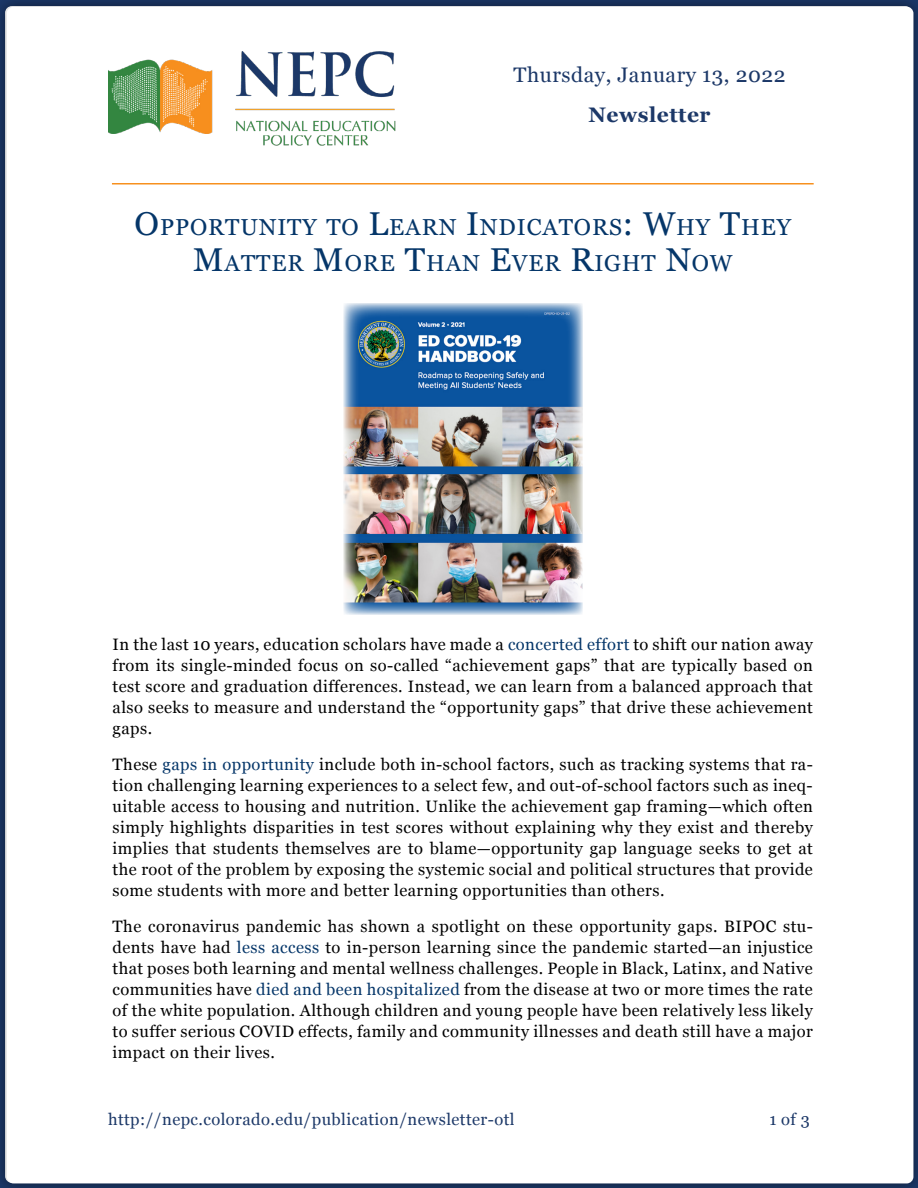
<style>
.page{position:relative;width:918px;height:1188px;background:#fff}
.page>*{position:absolute;margin:0;border:0;box-sizing:border-box;transform-origin:0 0}
.t1{font:23.1px/36px "Georgia";letter-spacing:.04em;color:#053669}
.t2{font:21px "Georgia";letter-spacing:.025em;color:#1c3868}
.t3{font:700 21px "Georgia";letter-spacing:.025em;color:#1c3868}
.t4{font:16.5px/21px "Georgia";letter-spacing:.025em;color:#000;text-align:justify}
.t5{font:16.5px "Georgia";letter-spacing:.025em;color:#1c3868}
.s1{font-size:33px}
.s2{color:#053669}
</style>
<div class="page">
<div style="left:0;top:0;width:918px;height:1188px;background:#000;opacity:.25"></div>
<div style="left:7px;top:7px;width:906px;height:1176px;background:#fff;border-radius:7px"></div>
<hr style="left:112px;top:183px;width:702px;height:1px;background:#f7901e">
<img style="left:343px;top:303px;width:240px;height:312px">
<img style="left:108px;top:51px;width:288px;height:95px">
<p class="t2" style="left:514px;top:59px;width:273px">Thursday, January 13, 2022</p>
<p class="t3" style="left:588px;top:99px;width:124px">Newsletter</p>
<h1 class="t1" style="left:193px;top:208px;width:599px;text-indent:-59px"><span class="s1">O</span>PPORTUNITY TO <span class="s1">L</span>EARN <span class="s1">I</span>NDICATORS<span class="s1">: W</span>HY <span class="s1">T</span>HEY<br><span class="s1">M</span>ATTER <span class="s1">M</span>ORE <span class="s1">T</span>HAN <span class="s1">E</span>VER <span class="s1">R</span>IGHT <span class="s1">N</span>OW</h1>
<p class="t4" style="left:113px;top:633px;width:702px">In the last 10 years, education scholars have made a <span class="s2">concerted effort</span> to shift our nation away from its single-minded focus on so-called “achievement gaps” that are typically based on test score and graduation differences. Instead, we can learn from a balanced approach that also seeks to measure and understand the “opportunity gaps” that drive these achievement gaps.</p>
<p class="t4" style="left:113px;top:753px;width:702px">These <span class="s2">gaps in opportunity</span> include both in-school factors, such as tracking systems that ra&shy;tion challenging learning experiences to a select few, and out-of-school factors such as ineq&shy;uitable access to housing and nutrition. Unlike the achievement gap framing—which often simply highlights disparities in test scores without explaining why they exist and thereby implies that students themselves are to blame—opportunity gap language seeks to get at the root of the problem by exposing the systemic social and political structures that provide some students with more and better learning opportunities than others.</p>
<p class="t4" style="left:113px;top:915px;width:702px">The coronavirus pandemic has shown a spotlight on these opportunity gaps. BIPOC stu&shy;dents have had <span class="s2">less access</span> to in-person learning since the pandemic started—an injustice that poses both learning and mental wellness challenges. People in Black, Latinx, and Native communities have <span class="s2">died and been hospitalized</span> from the disease at two or more times the rate of the white population. Although children and young people have been relatively less likely to suffer serious COVID effects, family and community illnesses and death still have a major impact on their lives.</p>
<p class="t5" style="left:108px;top:1107px;width:408px">http://nepc.colorado.edu/publication/newsletter-otl</p>
<p class="t5" style="left:769px;top:1107px;width:42px">1 of 3</p>
</div>
